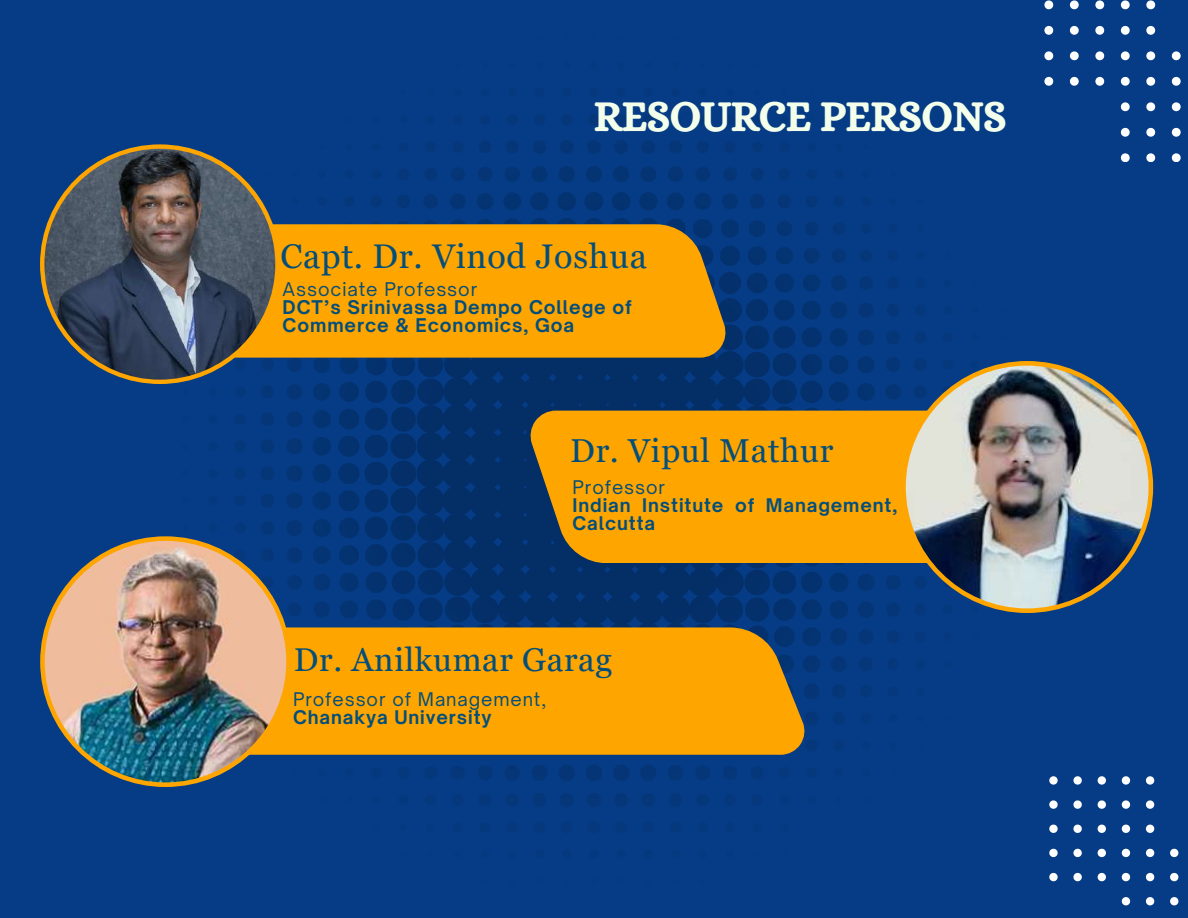
<style>
.page{position:relative;width:1188px;height:918px;background:#053c85}
.page>*{position:absolute;margin:0;border:0;box-sizing:border-box;transform-origin:0 0}
.t1{font:42px "CA Generated";color:#f3ffeb}
.t2{font:34.2px "Georgia Pro";letter-spacing:.02em;color:#034e7b}
.t3{font:33.15px "Georgia Pro";letter-spacing:.02em;color:#034e7b}
.t4{font:32.85px "Georgia Pro";letter-spacing:.02em;color:#034e7b}
.t5{font:700 18.15px/18px "Open Sauce One";letter-spacing:.05em;color:#034e7b}
.t6{font:18.15px "Open Sauce One";letter-spacing:.05em;color:#034e7b}
.t7{font:700 18px/18px "Open Sauce One";letter-spacing:.05em;color:#034e7b}
.t8{font:18px "Open Sauce One";letter-spacing:.05em;color:#034e7b}
</style>
<div class="page">
<svg style="left:261px;top:114px;width:663px;height:693px"></svg>
<div style="left:530px;top:411px;width:371px;height:152px;background:#ffa500"></div>
<img style="left:901px;top:361px;width:252px;height:252px">
<div style="left:291px;top:627px;width:514px;height:128px;background:#ffa500"></div>
<img style="left:40px;top:536px;width:251px;height:251px">
<svg style="left:1044px;top:0;width:9px;height:9px"></svg>
<svg style="left:1070px;top:0;width:9px;height:9px"></svg>
<svg style="left:1095px;top:0;width:9px;height:9px"></svg>
<svg style="left:1121px;top:0;width:9px;height:9px"></svg>
<svg style="left:1146px;top:0;width:9px;height:9px"></svg>
<svg style="left:1044px;top:26px;width:9px;height:9px"></svg>
<svg style="left:1070px;top:26px;width:9px;height:9px"></svg>
<svg style="left:1095px;top:26px;width:9px;height:9px"></svg>
<svg style="left:1121px;top:26px;width:9px;height:9px"></svg>
<svg style="left:1146px;top:26px;width:9px;height:9px"></svg>
<svg style="left:1044px;top:51px;width:9px;height:9px"></svg>
<svg style="left:1070px;top:51px;width:9px;height:9px"></svg>
<svg style="left:1095px;top:51px;width:9px;height:9px"></svg>
<svg style="left:1121px;top:51px;width:9px;height:9px"></svg>
<svg style="left:1146px;top:51px;width:9px;height:9px"></svg>
<svg style="left:1172px;top:51px;width:9px;height:9px"></svg>
<svg style="left:1044px;top:77px;width:9px;height:9px"></svg>
<svg style="left:1070px;top:77px;width:9px;height:9px"></svg>
<svg style="left:1095px;top:77px;width:9px;height:9px"></svg>
<svg style="left:1121px;top:77px;width:9px;height:9px"></svg>
<svg style="left:1146px;top:77px;width:9px;height:9px"></svg>
<svg style="left:1172px;top:77px;width:9px;height:9px"></svg>
<svg style="left:1121px;top:102px;width:9px;height:9px"></svg>
<svg style="left:1146px;top:102px;width:9px;height:9px"></svg>
<svg style="left:1172px;top:102px;width:9px;height:9px"></svg>
<svg style="left:1121px;top:128px;width:9px;height:9px"></svg>
<svg style="left:1146px;top:128px;width:9px;height:9px"></svg>
<svg style="left:1172px;top:128px;width:9px;height:9px"></svg>
<svg style="left:1121px;top:153px;width:9px;height:9px"></svg>
<svg style="left:1146px;top:153px;width:9px;height:9px"></svg>
<svg style="left:1172px;top:153px;width:9px;height:9px"></svg>
<svg style="left:1049px;top:776px;width:9px;height:9px"></svg>
<svg style="left:1073px;top:776px;width:9px;height:9px"></svg>
<svg style="left:1098px;top:776px;width:8px;height:9px"></svg>
<svg style="left:1122px;top:776px;width:8px;height:9px"></svg>
<svg style="left:1146px;top:776px;width:8px;height:9px"></svg>
<svg style="left:1049px;top:800px;width:9px;height:9px"></svg>
<svg style="left:1073px;top:800px;width:9px;height:9px"></svg>
<svg style="left:1098px;top:800px;width:8px;height:9px"></svg>
<svg style="left:1122px;top:800px;width:8px;height:9px"></svg>
<svg style="left:1146px;top:800px;width:8px;height:9px"></svg>
<svg style="left:1049px;top:825px;width:9px;height:8px"></svg>
<svg style="left:1073px;top:825px;width:9px;height:8px"></svg>
<svg style="left:1098px;top:825px;width:8px;height:8px"></svg>
<svg style="left:1122px;top:825px;width:8px;height:8px"></svg>
<svg style="left:1146px;top:825px;width:8px;height:8px"></svg>
<svg style="left:1049px;top:849px;width:9px;height:8px"></svg>
<svg style="left:1073px;top:849px;width:9px;height:8px"></svg>
<svg style="left:1098px;top:849px;width:8px;height:8px"></svg>
<svg style="left:1122px;top:849px;width:8px;height:8px"></svg>
<svg style="left:1146px;top:849px;width:8px;height:8px"></svg>
<svg style="left:1170px;top:849px;width:8px;height:8px"></svg>
<svg style="left:1049px;top:873px;width:9px;height:8px"></svg>
<svg style="left:1073px;top:873px;width:9px;height:8px"></svg>
<svg style="left:1098px;top:873px;width:8px;height:8px"></svg>
<svg style="left:1122px;top:873px;width:8px;height:8px"></svg>
<svg style="left:1146px;top:873px;width:8px;height:8px"></svg>
<svg style="left:1170px;top:873px;width:8px;height:8px"></svg>
<svg style="left:1122px;top:897px;width:8px;height:8px"></svg>
<svg style="left:1146px;top:897px;width:8px;height:8px"></svg>
<svg style="left:1170px;top:897px;width:8px;height:8px"></svg>
<div style="left:280px;top:224px;width:446px;height:134px;background:#ffa500"></div>
<svg style="left:40px;top:144px;width:240px;height:240px"></svg>
<h1 class="t1" style="left:594px;top:92px;width:414px">RESOURCE PERSONS</h1>
<h2 class="t2" style="left:281px;top:237px;width:368px">Capt. Dr. Vinod Joshua</h2>
<p class="t6" style="left:283px;top:278px;width:196px">Associate Professor</p>
<p class="t5" style="left:283px;top:298px;width:351px">DCT’s Srinivassa Dempo College of<br>Commerce &amp; Economics, Goa</p>
<h3 class="t3" style="left:570px;top:432px;width:265px">Dr. Vipul Mathur</h3>
<p class="t8" style="left:572px;top:476px;width:94px">Professor</p>
<p class="t7" style="left:572px;top:496px;width:326px">Indian Institute of Management,<br>Calcutta</p>
<h3 class="t4" style="left:294px;top:641px;width:320px">Dr. Anilkumar Garag</h3>
<p class="t8" style="left:293px;top:688px;width:255px">Professor of Management,</p>
<p class="t7" style="left:293px;top:708px;width:200px">Chanakya University</p>
</div>
